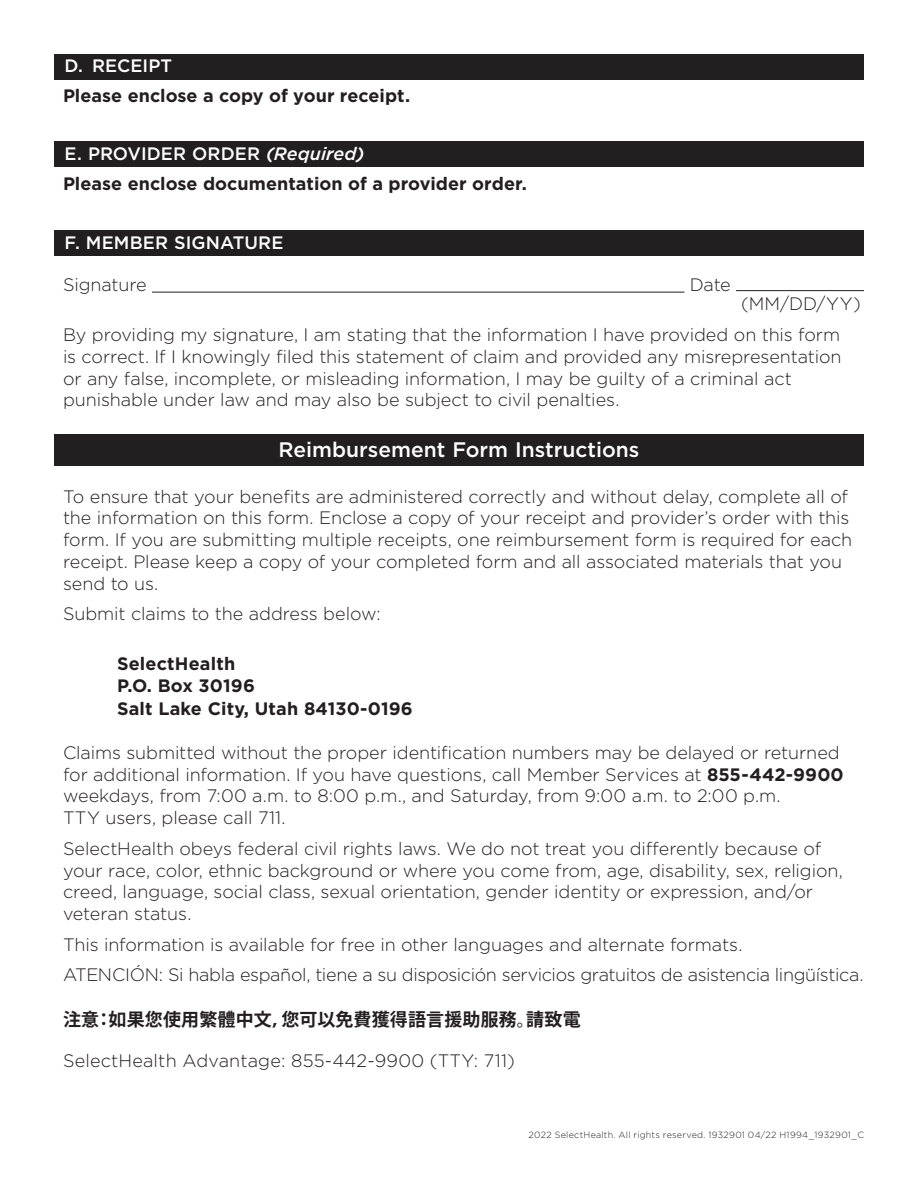
<style>
.page{position:relative;width:918px;height:1188px;background:#fff}
.page>*{position:absolute;margin:0;border:0;box-sizing:border-box;transform-origin:0 0}
.t1{font:500 21px "Gotham";color:#fff}
.Body_Copy_Light{font:300 18px/21.8px "Gotham";letter-spacing:-.005em;color:#231f20}
.Body_Copy_Light-2{font:700 18px "Gotham";letter-spacing:.005em;color:#231f20}
.Body_Copy_Light-3{font:300 18px "Gotham";letter-spacing:-.025em;color:#231f20}
.Black_Bar_Heading{font:500 18px "Gotham";letter-spacing:.005em;color:#fff}
.t2{font:700 18px "Koz Go Pr 6 N";letter-spacing:.01em;color:#231f20}
.t3{font:300 9px "Gotham";letter-spacing:.03em;color:#231f20}
.s1{font-style:italic}
.s2{font-weight:700}
</style>
<div class="page">
<div style="left:54px;top:54px;width:810px;height:25px;background:#231f20"></div>
<div style="left:54px;top:142px;width:810px;height:25px;background:#231f20"></div>
<hr style="left:152px;top:292px;width:532px;height:1px;background:#231f20">
<hr style="left:736px;top:290px;width:128px;height:1px;background:#231f20">
<div style="left:54px;top:231px;width:810px;height:25px;background:#231f20"></div>
<div style="left:54px;top:434px;width:810px;height:32px;background:#231f20"></div>
<p class="Black_Bar_Heading" style="left:64px;top:54px;width:109px">D. RECEIPT</p>
<p class="Body_Copy_Light-2" style="left:63px;top:84px;width:349px">Please enclose a copy of your receipt.</p>
<p class="Black_Bar_Heading" style="left:64px;top:142px;width:301px">E. PROVIDER ORDER <span class="s1">(Required)</span></p>
<p class="Body_Copy_Light-2" style="left:63px;top:172px;width:465px">Please enclose documentation of a provider order.</p>
<p class="Black_Bar_Heading" style="left:64px;top:231px;width:220px">F. MEMBER SIGNATURE</p>
<p class="Body_Copy_Light" style="left:63px;top:273px;width:85px">Signature</p>
<p class="Body_Copy_Light" style="left:690px;top:273px;width:43px">Date</p>
<p class="Body_Copy_Light" style="left:741px;top:293px;width:121px">(MM/DD/YY)</p>
<p class="Body_Copy_Light" style="left:63px;top:323px;width:780px">By providing my signature, I am stating that the information I have provided on this form is correct. If I knowingly filed this statement of claim and provided any misrepresentation or any false, incomplete, or misleading information, I may be guilty of a criminal act punishable under law and may also be subject to civil penalties.</p>
<p class="t1" style="left:279px;top:435px;width:362px">Reimbursement Form Instructions</p>
<p class="Body_Copy_Light" style="left:63px;top:485px;width:791px">To ensure that your benefits are administered correctly and without delay, complete all of the information on this form. Enclose a copy of your receipt and provider’s order with this form. If you are submitting multiple receipts, one reimbursement form is required for each receipt. Please keep a copy of your completed form and all associated materials that you send to us.</p>
<p class="Body_Copy_Light" style="left:63px;top:602px;width:319px">Submit claims to the address below:</p>
<p class="Body_Copy_Light-2" style="left:117px;top:651px;width:120px">SelectHealth</p>
<p class="Body_Copy_Light-2" style="left:117px;top:674px;width:140px">P.O. Box 30196</p>
<p class="Body_Copy_Light-2" style="left:117px;top:696px;width:297px">Salt Lake City, Utah 84130-0196</p>
<p class="Body_Copy_Light" style="left:63px;top:741px;width:782px">Claims submitted without the proper identification numbers may be delayed or returned for additional information. If you have questions, call Member Services at <span class="s2">855-442-9900 </span>weekdays, from 7:00 a.m. to 8:00 p.m., and Saturday, from 9:00 a.m. to 2:00 p.m.<br>TTY users, please call 711.</p>
<p class="Body_Copy_Light" style="left:63px;top:837px;width:781px">SelectHealth obeys federal civil rights laws. We do not treat you differently because of your race, color, ethnic background or where you come from, age, disability, sex, religion, creed, language, social class, sexual orientation, gender identity or expression, and/or veteran status.</p>
<p class="Body_Copy_Light" style="left:63px;top:933px;width:681px">This information is available for free in other languages and alternate formats.</p>
<p class="Body_Copy_Light-3" style="left:63px;top:964px;width:802px">ATENCIÓN: Si habla español, tiene a su disposición servicios gratuitos de asistencia lingüística.</p>
<p class="t2" style="left:63px;top:1010px;width:519px">注意：如果您使用繁體中文，您可以免費獲得語言援助服務。請致電</p>
<p class="Body_Copy_Light" style="left:63px;top:1049px;width:454px">SelectHealth Advantage: 855-442-9900 (TTY: 711)</p>
<p class="t3" style="left:529px;top:1129px;width:337px">2022 SelectHealth. All rights reserved. 1932901 04/22 H1994_1932901_C</p>
</div>
